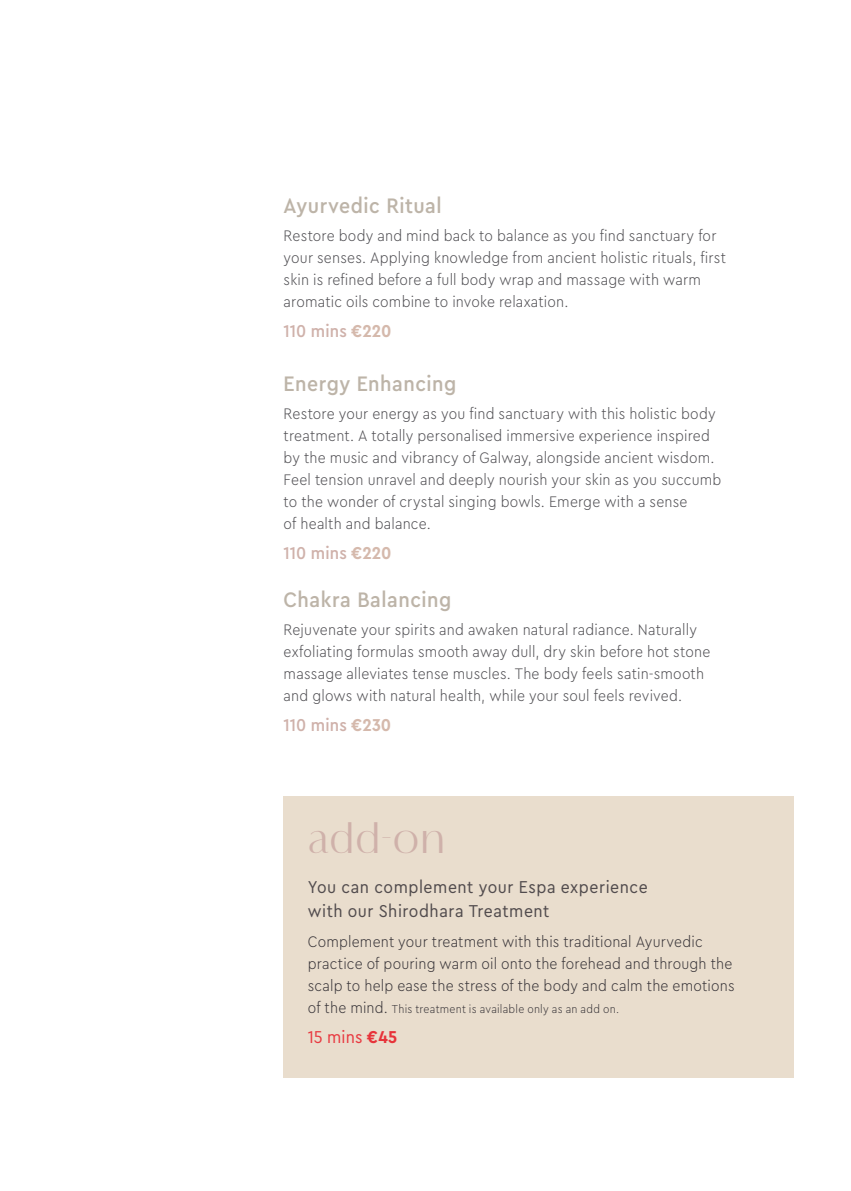
<style>
.page{position:relative;width:851px;height:1191px;background:#fff}
.page>*{position:absolute;margin:0;border:0;box-sizing:border-box;transform-origin:0 0}
.t1{font:44px "Flatline Sans";color:#cfb1aa}
.t2{font:500 22px "Cera Compact Pro";letter-spacing:.025em;color:#bdb4a8}
.t3{font:18px/24px "Cera Compact Pro";letter-spacing:.03em;color:#524c4e}
.t4{font:500 18px "Cera Compact Pro";letter-spacing:.01em;color:#cfb1aa}
.t5{font:18px "Cera Compact Pro";letter-spacing:.005em;color:#e83a41}
.t6{font:300 16px/22px "Cera Compact Pro";letter-spacing:.01em;color:#504f53}
.t7{font:300 16px/22px "Cera Compact Pro";letter-spacing:.015em;color:#393539}
.t8{font:300 12px "Cera Compact Pro";letter-spacing:.02em;color:#393539}
.s1{font-weight:700;color:#d5b9ac}
.s2{font-size:16px}
.s3{font-weight:700;color:#e7333a}
</style>
<div class="page">
<div style="left:283px;top:795px;width:511px;height:282px;background:#e9ddcd"></div>
<h2 class="t2" style="left:283px;top:190px;width:159px">Ayurvedic Ritual</h2>
<p class="t6" style="left:283px;top:223px;width:443px">Restore body and mind back to balance as you find sanctuary for your senses. Applying knowledge from ancient holistic rituals, first skin is refined before a full body wrap and massage with warm aromatic oils combine to invoke relaxation.</p>
<p class="t4" style="left:283px;top:318px;width:109px">110 mins <span class="s1">€220</span></p>
<h2 class="t2" style="left:283px;top:368px;width:174px">Energy Enhancing</h2>
<p class="t6" style="left:283px;top:401px;width:439px">Restore your energy as you find sanctuary with this holistic body treatment. A totally personalised immersive experience inspired by the music and vibrancy of Galway, alongside ancient wisdom.<br>Feel tension unravel and deeply nourish your skin as you succumb to the wonder of crystal singing bowls. Emerge with a sense<br>of health and balance.</p>
<p class="t4" style="left:283px;top:540px;width:109px">110 mins <span class="s1">€220</span></p>
<h2 class="t2" style="left:283px;top:584px;width:169px">Chakra Balancing</h2>
<p class="t6" style="left:283px;top:617px;width:428px">Rejuvenate your spirits and awaken natural radiance. Naturally exfoliating formulas smooth away dull, dry skin before hot stone massage alleviates tense muscles. The body feels satin-smooth and glows with natural health, while your soul feels revived.</p>
<p class="t4" style="left:283px;top:712px;width:109px">110 mins <span class="s1">€230</span></p>
<h1 class="t1" style="left:308px;top:812px;width:140px">add-on</h1>
<p class="t3" style="left:308px;top:874px;width:341px">You can complement your Espa experience with our Shirodhara Treatment</p>
<p class="t7" style="left:308px;top:929px;width:428px">Complement your treatment with this traditional Ayurvedic practice of pouring warm oil onto the forehead and through the scalp to help ease the stress of the body and calm the emotions</p>
<p class="t8" style="left:308px;top:1000px;width:313px"><span class="s2">of the mind.</span> This treatment is available only as an add on.</p>
<p class="t5" style="left:308px;top:1024px;width:91px">15 mins <span class="s3">€45</span></p>
</div>
